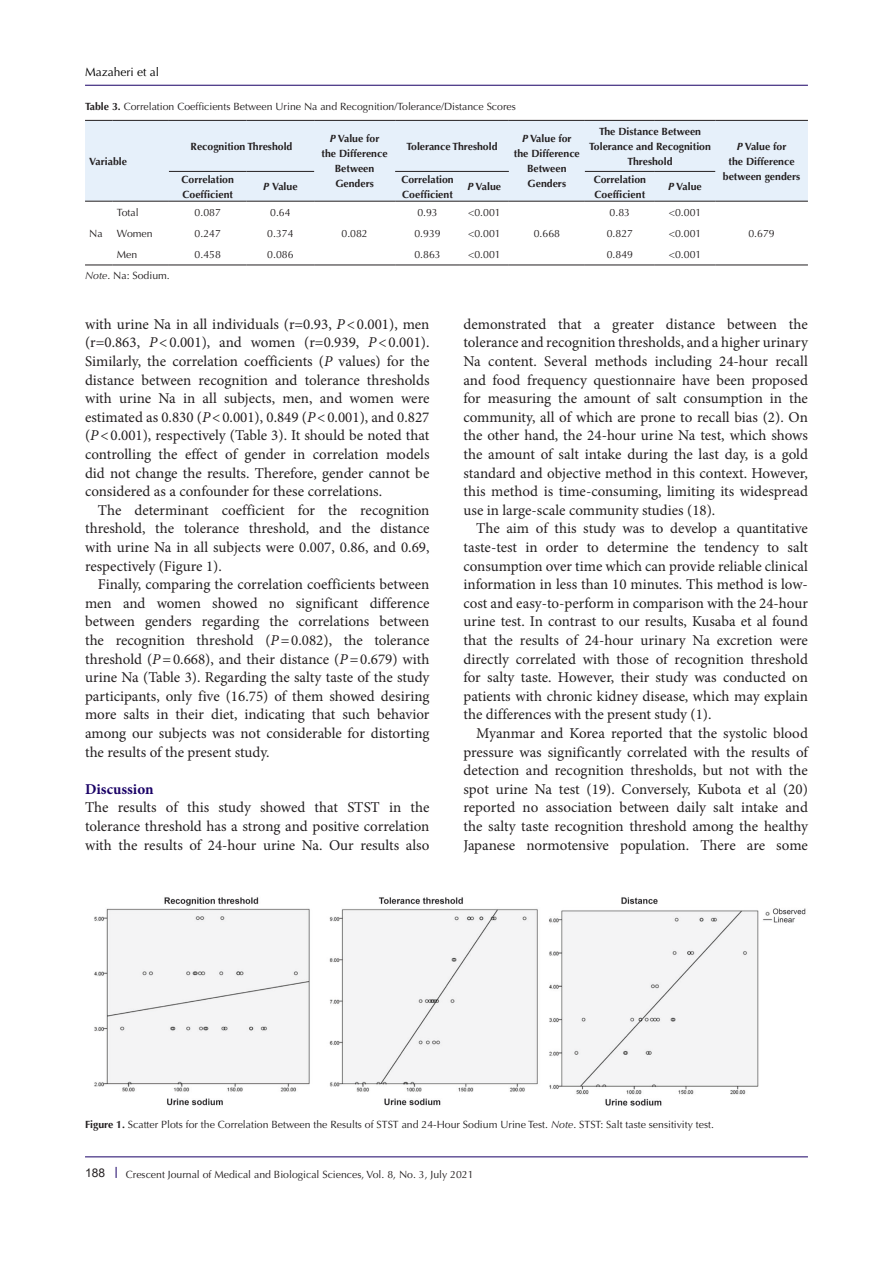
<style>
.page{position:relative;width:893px;height:1263px;background:#fff}
.page>*{position:absolute;margin:0;border:0;box-sizing:border-box;transform-origin:0 0}
.t1{font:15px/18.6px "Minion Pro";color:#231f20;text-align:justify}
.t2{font:700 15px "Minion Pro";color:#190066}
.t3{font:12px "Optima LT Std";color:#000001}
.t4{font:12px "Arial";color:#231f20}
.t5{font:10.5px "Optima LT Std";color:#231f20}
.t6{font:700 10.5px/15px "Optima LT Std";color:#231f20;text-align:center}
.s1{font-weight:700}
.s2{font-style:italic}
</style>
<div class="page">
<hr style="left:85px;top:1156px;width:723px;height:1px;background:#190066">
<hr style="left:85px;top:85px;width:723px;height:1px;background:#190066">
<div style="left:85px;top:121px;width:723px;height:80px;background:#e6f0fa"></div>
<svg style="left:85px;top:120px;width:28px;height:1px"></svg>
<hr style="left:113px;top:120px;width:56px;height:1px;background:#231f20">
<hr style="left:169px;top:120px;width:78px;height:1px;background:#231f20">
<hr style="left:247px;top:120px;width:67px;height:1px;background:#231f20">
<hr style="left:314px;top:120px;width:81px;height:1px;background:#231f20">
<hr style="left:395px;top:120px;width:65px;height:1px;background:#231f20">
<hr style="left:460px;top:120px;width:49px;height:1px;background:#231f20">
<hr style="left:509px;top:120px;width:76px;height:1px;background:#231f20">
<hr style="left:585px;top:120px;width:70px;height:1px;background:#231f20">
<hr style="left:655px;top:120px;width:60px;height:1px;background:#231f20">
<hr style="left:715px;top:120px;width:93px;height:1px;background:#231f20">
<hr style="left:169px;top:171px;width:78px;height:1px;background:#231f20">
<hr style="left:247px;top:171px;width:67px;height:1px;background:#231f20">
<hr style="left:395px;top:171px;width:65px;height:1px;background:#231f20">
<hr style="left:460px;top:171px;width:49px;height:1px;background:#231f20">
<hr style="left:585px;top:171px;width:70px;height:1px;background:#231f20">
<hr style="left:655px;top:171px;width:60px;height:1px;background:#231f20">
<svg style="left:85px;top:201px;width:28px;height:1px"></svg>
<hr style="left:113px;top:201px;width:56px;height:1px;background:#231f20">
<hr style="left:169px;top:201px;width:78px;height:1px;background:#231f20">
<hr style="left:247px;top:201px;width:67px;height:1px;background:#231f20">
<hr style="left:314px;top:201px;width:81px;height:1px;background:#231f20">
<hr style="left:395px;top:201px;width:65px;height:1px;background:#231f20">
<hr style="left:460px;top:201px;width:49px;height:1px;background:#231f20">
<hr style="left:509px;top:201px;width:76px;height:1px;background:#231f20">
<hr style="left:585px;top:201px;width:70px;height:1px;background:#231f20">
<hr style="left:655px;top:201px;width:60px;height:1px;background:#231f20">
<hr style="left:715px;top:201px;width:93px;height:1px;background:#231f20">
<svg style="left:85px;top:265px;width:28px;height:1px"></svg>
<hr style="left:113px;top:265px;width:56px;height:1px;background:#231f20">
<hr style="left:169px;top:265px;width:78px;height:1px;background:#231f20">
<hr style="left:247px;top:265px;width:67px;height:1px;background:#231f20">
<hr style="left:314px;top:265px;width:81px;height:1px;background:#231f20">
<hr style="left:395px;top:265px;width:65px;height:1px;background:#231f20">
<hr style="left:460px;top:265px;width:49px;height:1px;background:#231f20">
<hr style="left:509px;top:265px;width:76px;height:1px;background:#231f20">
<hr style="left:585px;top:265px;width:70px;height:1px;background:#231f20">
<hr style="left:655px;top:265px;width:60px;height:1px;background:#231f20">
<hr style="left:715px;top:265px;width:93px;height:1px;background:#231f20">
<img style="left:94px;top:897px;width:712px;height:209px">
<p class="t3" style="left:85px;top:65px;width:76px">Mazaheri et al</p>
<p class="t5" style="left:85px;top:100px;width:432px"><span class="s1">Table 3.</span> Correlation Coefficients Between Urine Na and Recognition/Tolerance/Distance Scores</p>
<p class="t6" style="left:89px;top:154px;width:39px">Variable</p>
<p class="t6" style="left:191px;top:139px;width:103px">Recognition Threshold</p>
<p class="t6" style="left:322px;top:131px;width:68px"><span class="s2">P</span> Value for the Difference<br>Between<br>Genders</p>
<p class="t6" style="left:406px;top:139px;width:93px">Tolerance Threshold</p>
<p class="t6" style="left:514px;top:131px;width:68px"><span class="s2">P</span> Value for the Difference<br>Between<br>Genders</p>
<p class="t6" style="left:589px;top:124px;width:123px">The Distance Between<br>Tolerance and Recognition<br>Threshold</p>
<p class="t6" style="left:729px;top:139px;width:68px"><span class="s2">P</span> Value for the Difference</p>
<p class="t6" style="left:182px;top:172px;width:54px">Correlation</p>
<p class="t6" style="left:723px;top:169px;width:79px">between genders</p>
<p class="t6" style="left:182px;top:187px;width:52px">Coefficient</p>
<p class="t6" style="left:263px;top:179px;width:36px"><span class="s2">P</span> Value</p>
<p class="t6" style="left:401px;top:172px;width:54px;text-align:left">Correlation<br>Coefficient</p>
<p class="t6" style="left:468px;top:179px;width:35px"><span class="s2">P</span> Value</p>
<p class="t6" style="left:594px;top:172px;width:54px;text-align:left">Correlation<br>Coefficient</p>
<p class="t6" style="left:668px;top:179px;width:35px"><span class="s2">P</span> Value</p>
<p class="t5" style="left:117px;top:206px;width:23px">Total</p>
<p class="t5" style="left:195px;top:206px;width:28px">0.087</p>
<p class="t5" style="left:270px;top:206px;width:22px">0.64</p>
<p class="t5" style="left:417px;top:206px;width:22px">0.93</p>
<p class="t5" style="left:468px;top:206px;width:34px">&lt;0.001</p>
<p class="t5" style="left:610px;top:206px;width:22px">0.83</p>
<p class="t5" style="left:669px;top:206px;width:34px">&lt;0.001</p>
<p class="t5" style="left:89px;top:227px;width:15px">Na</p>
<p class="t5" style="left:117px;top:227px;width:37px">Women</p>
<p class="t5" style="left:195px;top:227px;width:28px">0.247</p>
<p class="t5" style="left:267px;top:227px;width:28px">0.374</p>
<p class="t5" style="left:414px;top:227px;width:28px">0.939</p>
<p class="t5" style="left:468px;top:227px;width:34px">&lt;0.001</p>
<p class="t5" style="left:607px;top:227px;width:28px">0.827</p>
<p class="t5" style="left:669px;top:227px;width:34px">&lt;0.001</p>
<p class="t5" style="left:748px;top:227px;width:28px">0.679</p>
<p class="t5" style="left:117px;top:248px;width:22px">Men</p>
<p class="t5" style="left:195px;top:248px;width:28px">0.458</p>
<p class="t5" style="left:267px;top:248px;width:28px">0.086</p>
<p class="t5" style="left:414px;top:248px;width:28px">0.863</p>
<p class="t5" style="left:468px;top:248px;width:34px">&lt;0.001</p>
<p class="t5" style="left:607px;top:248px;width:28px">0.849</p>
<p class="t5" style="left:669px;top:248px;width:34px">&lt;0.001</p>
<p class="t5" style="left:85px;top:269px;width:86px"><span class="s2">Note</span>. Na: Sodium.</p>
<p class="t5" style="left:534px;top:227px;width:28px">0.668</p>
<p class="t5" style="left:341px;top:227px;width:28px">0.082</p>
<p class="t1" style="left:85px;top:315px;width:346px">with urine Na in all individuals (r=0.93, <span class="s2">P</span>&lt;0.001), men (r=0.863, <span class="s2">P</span>&lt;0.001), and women (r=0.939, <span class="s2">P</span>&lt;0.001).<br>Similarly, the correlation coefficients (<span class="s2">P</span> values) for the distance between recognition and tolerance thresholds with urine Na in all subjects, men, and women were estimated as 0.830 (<span class="s2">P</span>&lt;0.001), 0.849 (<span class="s2">P</span>&lt;0.001), and 0.827 (<span class="s2">P</span>&lt;0.001), respectively (Table 3). It should be noted that controlling the effect of gender in correlation models did not change the results. Therefore, gender cannot be considered as a confounder for these correlations.</p>
<p class="t1" style="left:85px;top:501px;width:346px;text-indent:13px">The determinant coefficient for the recognition threshold, the tolerance threshold, and the distance with urine Na in all subjects were 0.007, 0.86, and 0.69, respectively (Figure 1).</p>
<p class="t1" style="left:85px;top:575px;width:346px;text-indent:13px">Finally, comparing the correlation coefficients between men and women showed no significant difference between genders regarding the correlations between the recognition threshold (<span class="s2">P</span>=0.082), the tolerance threshold (<span class="s2">P</span>=0.668), and their distance (<span class="s2">P</span>=0.679) with urine Na (Table 3). Regarding the salty taste of the study participants, only five (16.75) of them showed desiring more salts in their diet, indicating that such behavior among our subjects was not considerable for distorting the results of the present study.</p>
<p class="t2" style="left:85px;top:778px;width:70px">Discussion</p>
<p class="t1" style="left:85px;top:798px;width:346px">The results of this study showed that STST in the tolerance threshold has a strong and positive correlation with the results of 24-hour urine Na. Our results also</p>
<p class="t1" style="left:463px;top:315px;width:346px">demonstrated that a greater distance between the tolerance and recognition thresholds, and a higher urinary Na content. Several methods including 24-hour recall and food frequency questionnaire have been proposed for measuring the amount of salt consumption in the community, all of which are prone to recall bias (2). On the other hand, the 24-hour urine Na test, which shows the amount of salt intake during the last day, is a gold standard and objective method in this context. However, this method is time-consuming, limiting its widespread use in large-scale community studies (18).</p>
<p class="t1" style="left:463px;top:519px;width:346px;text-indent:13px">The aim of this study was to develop a quantitative taste-test in order to determine the tendency to salt consumption over time which can provide reliable clinical information in less than 10 minutes. This method is low&shy;cost and easy-to-perform in comparison with the 24-hour urine test. In contrast to our results, Kusaba et al found that the results of 24-hour urinary Na excretion were directly correlated with those of recognition threshold for salty taste. However, their study was conducted on patients with chronic kidney disease, which may explain the differences with the present study (1).</p>
<p class="t1" style="left:463px;top:724px;width:346px;text-indent:13px">Myanmar and Korea reported that the systolic blood pressure was significantly correlated with the results of detection and recognition thresholds, but not with the spot urine Na test (19). Conversely, Kubota et al (20) reported no association between daily salt intake and the salty taste recognition threshold among the healthy Japanese normotensive population. There are some</p>
<p class="t5" style="left:85px;top:1118px;width:630px"><span class="s1">Figure 1.</span> Scatter Plots for the Correlation Between the Results of STST and 24-Hour Sodium Urine Test. <span class="s2">Note</span>. STST: Salt taste sensitivity test.</p>
<p class="t4" style="left:85px;top:1164px;width:22px">188</p>
<p class="t5" style="left:126px;top:1168px;width:349px">Crescent Journal of Medical and Biological Sciences, Vol. 8, No. 3, July 2021</p>
</div>
